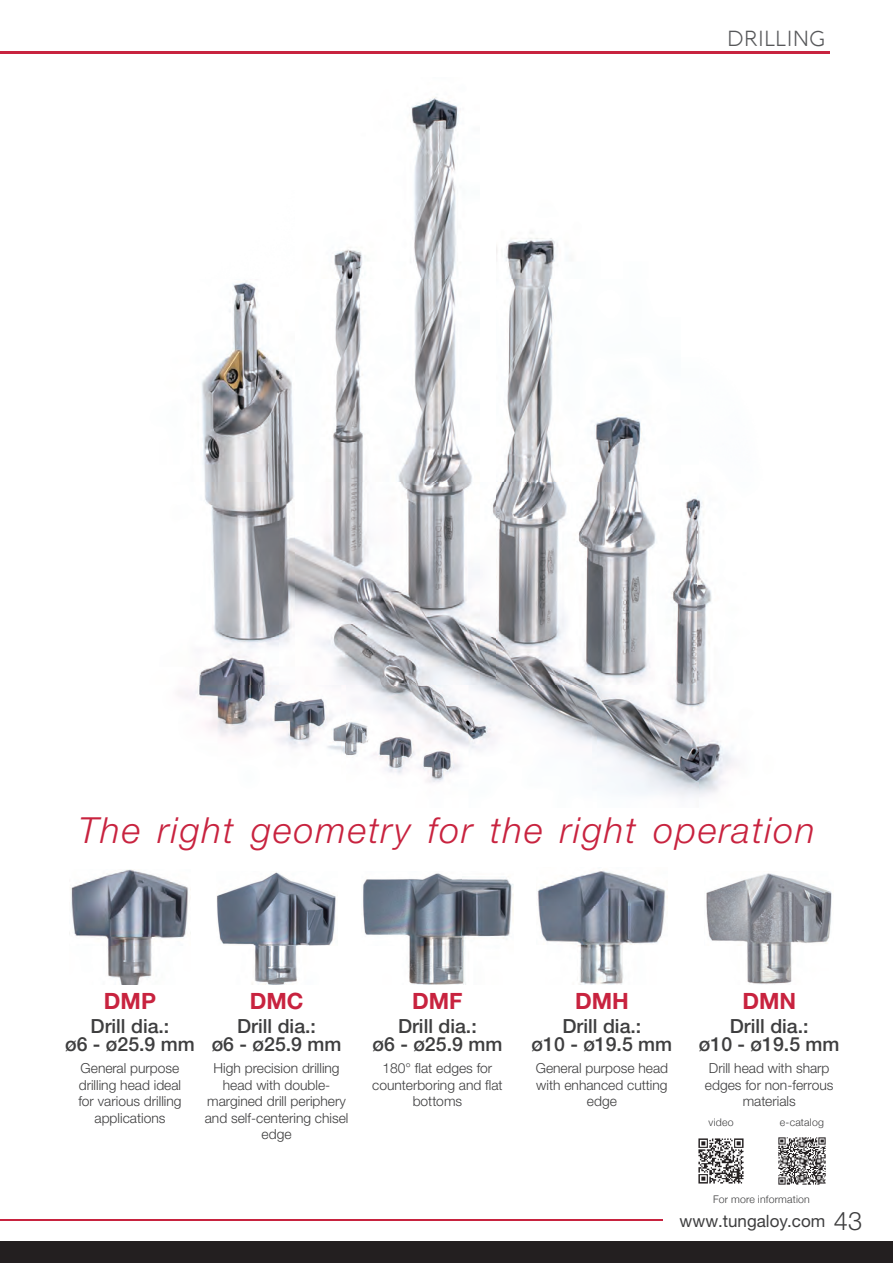
<style>
.page{position:relative;width:893px;height:1263px;background:#fff}
.page>*{position:absolute;margin:0;border:0;box-sizing:border-box;transform-origin:0 0}
.t1{font:italic 300 36px "Helvetica Neue LTW1 G";letter-spacing:.055em;color:#c8233f}
.t2{font:700 22.5px "Helvetica Neue LTW1 G";color:#c8233f}
.t3{font:300 21.3px "Aquawax";letter-spacing:.03em;color:#57585a}
.t4{font:500 19.5px/18px "Helvetica Neue LTW1 G";color:#3e3e3f;text-align:center}
.t5{font:16.95px "Helvetica Neue LTW1 G";color:#3e3e3f}
.t6{font:300 13.8px/16.5px "Helvetica Neue LTW1 G";color:#3e3e3f;text-align:center}
.t7{font:300 10.5px "Helvetica Neue";letter-spacing:.02em;color:#3e3e3f}
.s1{font-weight:300;font-size:25.5px}
</style>
<div class="page">
<img style="left:216px;top:872px;width:120px;height:113px">
<img style="left:70px;top:869px;width:118px;height:116px">
<img style="left:706px;top:873px;width:126px;height:112px">
<img style="left:537px;top:871px;width:131px;height:114px">
<img style="left:363px;top:873px;width:150px;height:112px">
<img style="left:179px;top:97px;width:556px;height:700px">
<hr style="left:0;top:51px;width:829px;height:3px;background:#c8233f">
<hr style="left:0;top:1219px;width:662px;height:1px;background:#c8233f">
<div style="left:0;top:1242px;width:892px;height:21px;background:#231f20"></div>
<img style="left:698px;top:1138px;width:46px;height:46px">
<img style="left:778px;top:1137px;width:48px;height:48px">
<h3 class="t3" style="left:727px;top:29px;width:99px">DRILLING</h3>
<h1 class="t1" style="left:78px;top:817px;width:737px">The right geometry for the right operation</h1>
<h2 class="t2" style="left:104px;top:993px;width:54px">DMP</h2>
<h2 class="t2" style="left:250px;top:993px;width:55px">DMC</h2>
<h2 class="t2" style="left:412px;top:993px;width:52px">DMF</h2>
<h2 class="t2" style="left:575px;top:993px;width:55px">DMH</h2>
<h2 class="t2" style="left:742px;top:993px;width:55px">DMN</h2>
<h3 class="t4" style="left:65px;top:1020px;width:131px">Drill dia.:<br>ø6 - ø25.9 mm</h3>
<p class="t6" style="left:78px;top:1062px;width:105px">General purpose drilling head ideal for various drilling applications</p>
<h3 class="t4" style="left:212px;top:1020px;width:131px">Drill dia.:<br>ø6 - ø25.9 mm</h3>
<p class="t6" style="left:205px;top:1062px;width:145px">High precision drilling head with double&shy;margined drill periphery and self-centering chisel edge</p>
<h3 class="t4" style="left:372px;top:1020px;width:131px">Drill dia.:<br>ø6 - ø25.9 mm</h3>
<p class="t6" style="left:372px;top:1062px;width:132px">180° flat edges for counterboring and flat bottoms</p>
<h3 class="t4" style="left:531px;top:1020px;width:142px">Drill dia.:<br>ø10 - ø19.5 mm</h3>
<p class="t6" style="left:535px;top:1062px;width:134px">General purpose head with enhanced cutting edge</p>
<h3 class="t4" style="left:699px;top:1020px;width:142px">Drill dia.:<br>ø10 - ø19.5 mm</h3>
<p class="t6" style="left:705px;top:1062px;width:130px">Drill head with sharp edges for non-ferrous materials</p>
<p class="t7" style="left:708px;top:1116px;width:27px">video</p>
<p class="t7" style="left:779px;top:1116px;width:46px">e-catalog</p>
<p class="t7" style="left:713px;top:1193px;width:98px">For more information</p>
<p class="t5" style="left:679px;top:1214px;width:184px">www.tungaloy.com <span class="s1">43</span></p>
</div>
